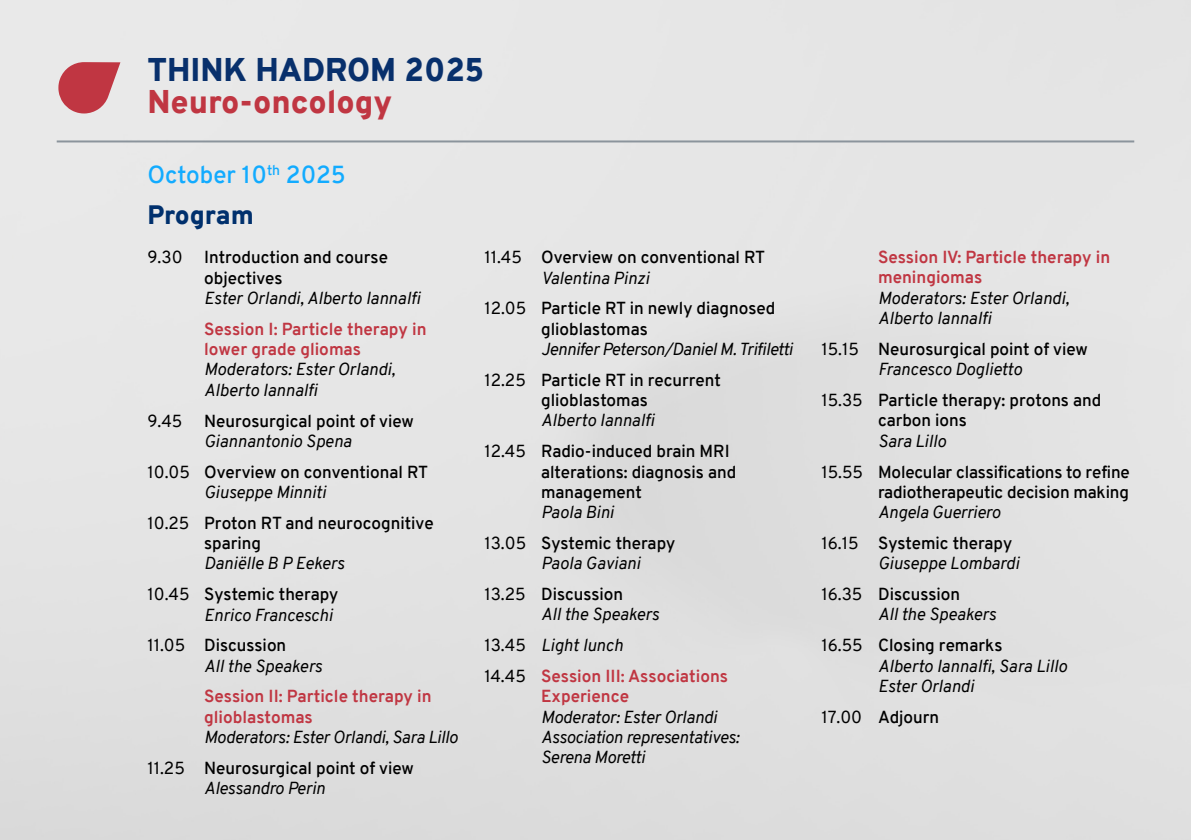
<style>
.page{position:relative;width:1191px;height:840px;background:#fff}
.page>*{position:absolute;margin:0;border:0;box-sizing:border-box;transform-origin:0 0}
.t1{font:900 32px "Overpass";color:#08306c}
.t2{font:900 32px "Overpass";color:#c03642}
.t3{font:900 26px "Overpass";color:#00306d}
.t4{font:600 24px "Overpass";color:#12abff}
.t5{font:italic 17px/30.6px "Overpass";letter-spacing:-.01em;color:#000}
.t6{font:600 17px/20.4px "Overpass";color:#000}
.t7{font:700 17px/20.4px "Overpass";color:#c03642}
.t8{font:17px "Overpass";color:#000}
.s1{font-weight:400;font-style:italic}
.s2{font-weight:400}
.s3{font-style:normal}
.s4{font-weight:600;font-style:normal}
.s5{font-weight:700;font-style:normal;color:#c03642}
</style>
<div class="page">
<svg style="left:58px;top:62px;width:62px;height:51px;background:#ca636b"></svg>
<hr style="left:57px;top:140px;width:1077px;height:2px;background:#8b949c">
<h1 class="t1" style="left:147px;top:47px;width:338px">THINK HADROM 2025</h1>
<h1 class="t2" style="left:147px;top:79px;width:246px">Neuro-oncology</h1>
<h3 class="t4" style="left:147px;top:157px;width:200px">October 10<sup>th</sup> 2025</h3>
<h2 class="t3" style="left:147px;top:196px;width:108px">Program</h2>
<p class="t8" style="left:147px;top:245px;width:37px">9.30</p>
<p class="t6" style="left:204px;top:247px;width:185px">Introduction and course objectives</p>
<p class="t5" style="left:204px;top:283px;width:218px">Ester Orlandi, Alberto Iannalfi</p>
<p class="t7" style="left:204px;top:318px;width:224px">Session I: Particle therapy in lower grade gliomas</p>
<p class="t5" style="left:204px;top:359px;width:193px;line-height:20.4px">Moderators: Ester Orlandi,<br>Alberto Iannalfi</p>
<p class="t8" style="left:147px;top:408px;width:37px">9.45</p>
<p class="t6" style="left:204px;top:410px;width:211px">Neurosurgical point of view</p>
<p class="t6" style="left:147px;top:425px;width:282px;line-height:30.6px;text-indent:57px"><span class="s1">Giannantonio Spena<br></span><span class="s2">10.05</span> Overview on conventional RT</p>
<p class="t6" style="left:147px;top:476px;width:288px;line-height:30.6px;text-indent:57px"><span class="s1">Giuseppe Minniti<br></span><span class="s2">10.25</span> Proton RT and neurocognitive</p>
<p class="t6" style="left:204px;top:532px;width:58px">sparing</p>
<p class="t5" style="left:147px;top:548px;width:199px;text-indent:57px">Daniëlle B P Eekers<br><span class="s3">10.45</span> <span class="s4">Systemic therapy</span></p>
<p class="t5" style="left:147px;top:599px;width:187px;text-indent:57px">Enrico Franceschi<br><span class="s3">11.05</span> <span class="s4">Discussion</span></p>
<p class="t5" style="left:204px;top:650px;width:120px">All the Speakers</p>
<p class="t7" style="left:204px;top:685px;width:229px">Session II: Particle therapy in glioblastomas</p>
<p class="t5" style="left:147px;top:721px;width:312px;text-indent:57px">Moderators: Ester Orlandi, Sara Lillo<br><span class="s3">11.25</span> <span class="s4">Neurosurgical point of view</span></p>
<p class="t5" style="left:204px;top:772px;width:122px">Alessandro Perin</p>
<p class="t6" style="left:541px;top:247px;width:226px;text-indent:-57px"><span class="s2">11.45</span> Overview on conventional RT<br><span class="s1">Valentina Pinzi</span></p>
<p class="t6" style="left:541px;top:298px;width:236px;text-indent:-57px"><span class="s2">12.05</span> Particle RT in newly diagnosed glioblastomas</p>
<p class="t5" style="left:484px;top:333px;width:310px;text-indent:57px">Jennifer Peterson/Daniel M. Trifiletti<br><span class="s3">12.25</span> <span class="s4">Particle RT in recurrent</span></p>
<p class="t6" style="left:541px;top:390px;width:108px">glioblastomas</p>
<p class="t6" style="left:484px;top:405px;width:247px;line-height:30.6px;text-indent:57px"><span class="s1">Alberto Iannalfi<br></span><span class="s2">12.45</span> Radio-induced brain MRI</p>
<p class="t6" style="left:541px;top:461px;width:197px">alterations: diagnosis and management</p>
<p class="t6" style="left:484px;top:497px;width:192px;line-height:30.6px;text-align:center"><span class="s1">Paola Bini<br></span><span class="s2">13.05</span> Systemic therapy</p>
<p class="t5" style="left:484px;top:548px;width:157px;text-indent:57px">Paola Gaviani<br><span class="s3">13.25</span> <span class="s4">Discussion</span></p>
<p class="t5" style="left:484px;top:599px;width:245px;text-indent:57px">All the Speakers<br><span class="s3">13.45</span> Light lunch<br><span class="s3">14.45</span> <span class="s5">Session III: Associations</span></p>
<p class="t7" style="left:541px;top:685px;width:90px">Experience</p>
<p class="t5" style="left:541px;top:706px;width:200px;line-height:20.4px">Moderator: Ester Orlandi<br>Association representatives:<br>Serena Moretti</p>
<p class="t7" style="left:878px;top:247px;width:234px">Session IV: Particle therapy in meningiomas</p>
<p class="t5" style="left:878px;top:288px;width:193px;line-height:20.4px">Moderators: Ester Orlandi,<br>Alberto Iannalfi</p>
<p class="t6" style="left:821px;top:339px;width:268px;text-align:center"><span class="s2">15.15</span> Neurosurgical point of view<br><span class="s1">Francesco Doglietto</span></p>
<p class="t6" style="left:878px;top:390px;width:225px;text-indent:-57px"><span class="s2">15.35</span> Particle therapy: protons and carbon ions</p>
<p class="t6" style="left:821px;top:425px;width:310px;line-height:30.6px;text-indent:57px"><span class="s1">Sara Lillo<br></span><span class="s2">15.55</span> Molecular classifications to refine</p>
<p class="t6" style="left:878px;top:481px;width:252px">radiotherapeutic decision making</p>
<p class="t5" style="left:821px;top:497px;width:192px;text-indent:57px">Angela Guerriero<br><span class="s3">16.15</span> <span class="s4">Systemic therapy</span></p>
<p class="t5" style="left:821px;top:548px;width:199px;text-indent:57px">Giuseppe Lombardi<br><span class="s3">16.35</span> <span class="s4">Discussion</span></p>
<p class="t5" style="left:821px;top:599px;width:183px;text-indent:57px">All the Speakers<br><span class="s3">16.55</span> <span class="s4">Closing remarks</span></p>
<p class="t5" style="left:878px;top:655px;width:190px;line-height:20.4px">Alberto Iannalfi, Sara Lillo<br>Ester Orlandi</p>
<p class="t6" style="left:821px;top:706px;width:119px"><span class="s2">17.00</span> Adjourn</p>
</div>
